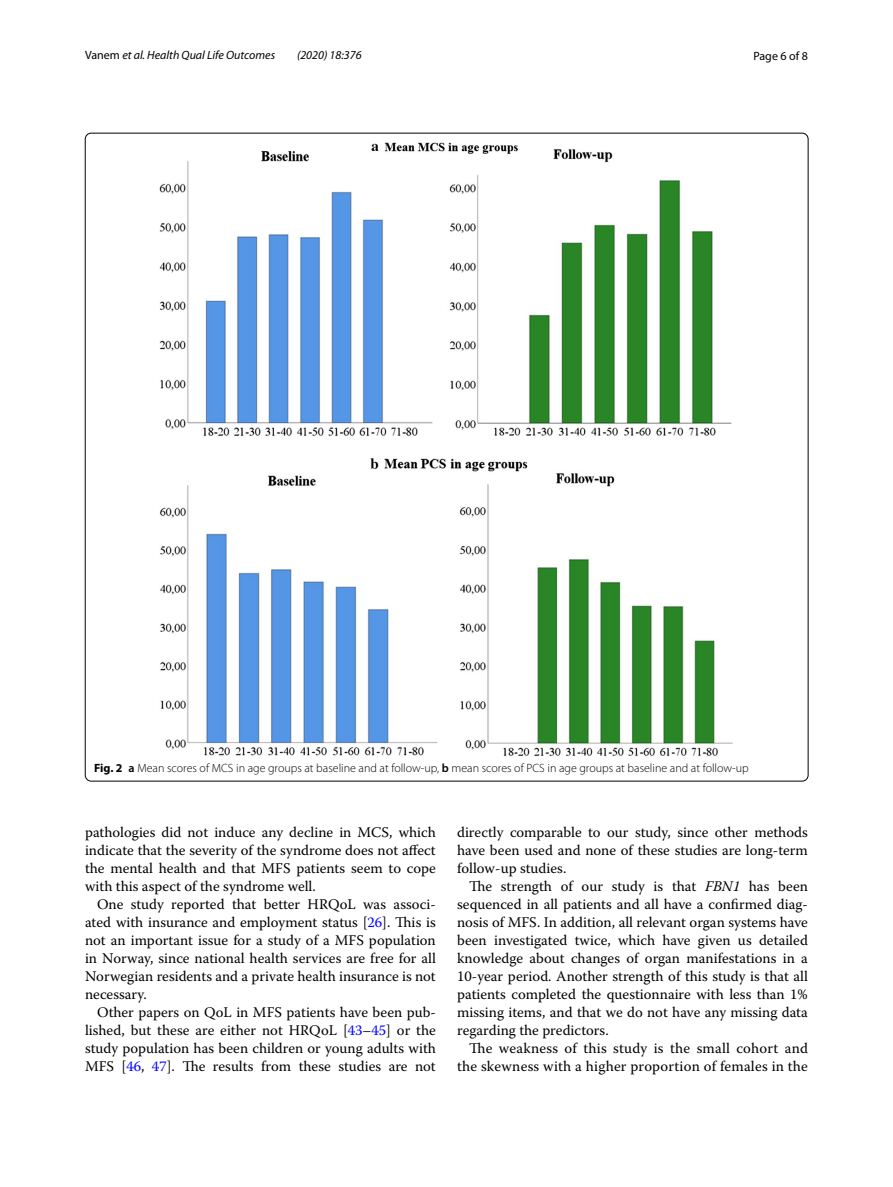
<style>
.page{position:relative;width:893px;height:1187px;background:#fff}
.page>*{position:absolute;margin:0;border:0;box-sizing:border-box;transform-origin:0 0}
.t1{font:14.7px/18px "Warnock Pro";color:#000;text-align:justify}
.t2{font:300 12px "Myriad Pro";color:#000}
.t3{font:italic 12px "Myriad Pro";color:#000}
.t4{font:12px "Myriad Pro";color:#000}
.s1{font-style:normal}
.s2{font-weight:700}
.s3{font-weight:600}
.s4{color:#00f}
.s5{font-style:italic}
</style>
<div class="page">
<img style="left:160px;top:142px;width:573px;height:614px">
<p class="t3" style="left:85px;top:48px;width:192px"><span class="s1">Vanem</span> et al. Health Qual Life Outcomes</p>
<p class="t3" style="left:297px;top:48px;width:66px">(2020) 18:376</p>
<p class="t4" style="left:753px;top:48px;width:56px">Page 6 of 8</p>
<p class="t2" style="left:94px;top:761px;width:656px"><span class="s2">Fig. 2</span> <span class="s3">a</span> Mean scores of MCS in age groups at baseline and at follow-up, <span class="s3">b</span> mean scores of PCS in age groups at baseline and at follow-up</p>
<p class="t1" style="left:85px;top:822px;width:352px">pathologies did not induce any decline in MCS, which indicate that the severity of the syndrome does not affect the mental health and that MFS patients seem to cope with this aspect of the syndrome well.</p>
<p class="t1" style="left:85px;top:894px;width:352px;text-indent:12px">One study reported that better HRQoL was associ&shy;ated with insurance and employment status [<span class="s4">26</span>]. This is not an important issue for a study of a MFS population in Norway, since national health services are free for all Norwegian residents and a private health insurance is not necessary.</p>
<p class="t1" style="left:85px;top:1002px;width:352px;text-indent:12px">Other papers on QoL in MFS patients have been pub&shy;lished, but these are either not HRQoL [<span class="s4">43</span>–<span class="s4">45</span>] or the study population has been children or young adults with MFS [<span class="s4">46</span>, <span class="s4">47</span>]. The results from these studies are not</p>
<p class="t1" style="left:457px;top:822px;width:352px">directly comparable to our study, since other methods have been used and none of these studies are long-term follow-up studies.</p>
<p class="t1" style="left:457px;top:876px;width:352px;text-indent:12px">The strength of our study is that <span class="s5">FBN1</span> has been sequenced in all patients and all have a confirmed diag&shy;nosis of MFS. In addition, all relevant organ systems have been investigated twice, which have given us detailed knowledge about changes of organ manifestations in a 10-year period. Another strength of this study is that all patients completed the questionnaire with less than 1% missing items, and that we do not have any missing data regarding the predictors.</p>
<p class="t1" style="left:457px;top:1038px;width:352px;text-align:right">The weakness of this study is the small cohort and the skewness with a higher proportion of females in the</p>
</div>
